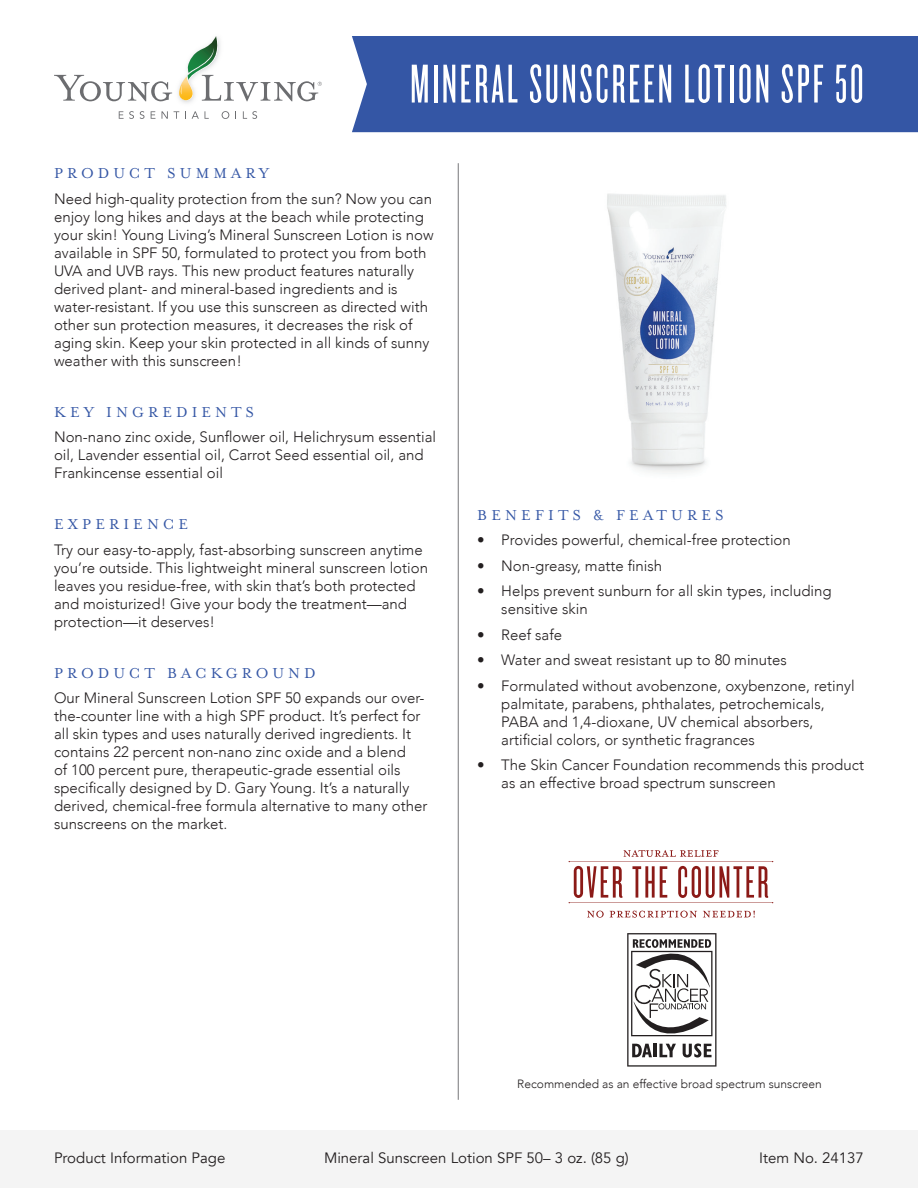
<style>
.page{position:relative;width:918px;height:1188px;background:#fff}
.page>*{position:absolute;margin:0;border:0;box-sizing:border-box;transform-origin:0 0}
.t1{font:56.85px "Knockout 26 Junior Flywght";letter-spacing:.05em;color:#fff}
.t2{font:16.5px "Mrs Eaves OT";letter-spacing:.25em;color:#3456a5}
.t3{font:300 15px/18px "Avenir";color:#231f20}
.t4{font:15px "Avenir";color:#231f20}
.t5{font:300 12px "Avenir";color:#231f20}
</style>
<div class="page">
<div style="left:0;top:1130px;width:918px;height:58px;background:#f4f4f4"></div>
<hr style="left:458px;top:163px;width:1px;height:937px;background:#777779">
<div style="left:352px;top:36px;width:566px;height:96px;background:#3456a5"></div>
<img style="left:607px;top:193px;width:119px;height:281px">
<svg style="left:587px;top:911px;width:17px;height:7px"></svg>
<svg style="left:610px;top:911px;width:87px;height:7px"></svg>
<svg style="left:703px;top:911px;width:52px;height:7px"></svg>
<svg style="left:569px;top:850px;width:204px;height:53px"></svg>
<img style="left:178px;top:88px;width:14px;height:15px">
<svg style="left:54px;top:75px;width:118px;height:26px"></svg>
<svg style="left:179px;top:36px;width:143px;height:65px"></svg>
<svg style="left:119px;top:111px;width:15px;height:8px"></svg>
<svg style="left:140px;top:111px;width:4px;height:8px"></svg>
<svg style="left:151px;top:111px;width:4px;height:8px"></svg>
<svg style="left:162px;top:111px;width:6px;height:8px"></svg>
<svg style="left:174px;top:111px;width:5px;height:8px"></svg>
<svg style="left:192px;top:111px;width:7px;height:8px"></svg>
<svg style="left:205px;top:111px;width:4px;height:8px"></svg>
<svg style="left:222px;top:111px;width:7px;height:8px"></svg>
<svg style="left:243px;top:111px;width:14px;height:8px"></svg>
<svg style="left:627px;top:933px;width:89px;height:134px"></svg>
<h1 class="t1" style="left:410px;top:52px;width:455px">MINERAL SUNSCREEN LOTION SPF 50</h1>
<p class="t2" style="left:54px;top:164px;width:217px">PRODUCT SUMMARY</p>
<p class="t3" style="left:54px;top:190px;width:381px">Need high-quality protection from the sun? Now you can enjoy long hikes and days at the beach while protecting your skin! Young Living’s Mineral Sunscreen Lotion is now available in SPF 50, formulated to protect you from both UVA and UVB rays. This new product features naturally derived plant- and mineral-based ingredients and is water-resistant. If you use this sunscreen as directed with other sun protection measures, it decreases the risk of aging skin. Keep your skin protected in all kinds of sunny weather with this sunscreen!</p>
<p class="t2" style="left:54px;top:403px;width:202px">KEY INGREDIENTS</p>
<p class="t3" style="left:54px;top:428px;width:384px">Non-nano zinc oxide, Sunflower oil, Helichrysum essential oil, Lavender essential oil, Carrot Seed essential oil, and<br>Frankincense essential oil</p>
<p class="t2" style="left:54px;top:515px;width:136px">EXPERIENCE</p>
<p class="t3" style="left:54px;top:541px;width:376px">Try our easy-to-apply, fast-absorbing sunscreen anytime you’re outside. This lightweight mineral sunscreen lotion leaves you residue-free, with skin that’s both protected and moisturized! Give your body the treatment—and protection—it deserves!</p>
<p class="t2" style="left:54px;top:664px;width:263px">PRODUCT BACKGROUND</p>
<p class="t3" style="left:54px;top:689px;width:375px">Our Mineral Sunscreen Lotion SPF 50 expands our over&shy;the-counter line with a high SPF product. It’s perfect for all skin types and uses naturally derived ingredients. It contains 22 percent non-nano zinc oxide and a blend<br>of 100 percent pure, therapeutic-grade essential oils specifically designed by D. Gary Young. It’s a naturally derived, chemical-free formula alternative to many other sunscreens on the market.</p>
<p class="t2" style="left:477px;top:506px;width:248px">BENEFITS &amp; FEATURES</p>
<p class="t3" style="left:477px;top:531px;width:315px">• Provides powerful, chemical-free protection</p>
<p class="t3" style="left:477px;top:557px;width:186px">• Non-greasy, matte finish</p>
<p class="t3" style="left:501px;top:582px;width:332px;text-indent:-24px">• Helps prevent sunburn for all skin types, including sensitive skin</p>
<p class="t3" style="left:477px;top:626px;width:86px">• Reef safe</p>
<p class="t3" style="left:477px;top:651px;width:311px">• Water and sweat resistant up to 80 minutes</p>
<p class="t3" style="left:501px;top:677px;width:355px;text-indent:-24px">• Formulated without avobenzone, oxybenzone, retinyl palmitate, parabens, phthalates, petrochemicals, PABA and 1,4-dioxane, UV chemical absorbers, artificial colors, or synthetic fragrances</p>
<p class="t3" style="left:501px;top:756px;width:364px;text-indent:-24px">• The Skin Cancer Foundation recommends this product as an effective broad spectrum sunscreen</p>
<p class="t5" style="left:517px;top:1077px;width:306px">Recommended as an effective broad spectrum sunscreen</p>
<p class="t4" style="left:54px;top:1148px;width:173px">Product Information Page</p>
<p class="t4" style="left:324px;top:1148px;width:306px">Mineral Sunscreen Lotion SPF 50– 3 oz. (85 g)</p>
<p class="t4" style="left:759px;top:1148px;width:106px">Item No. 24137</p>
</div>
